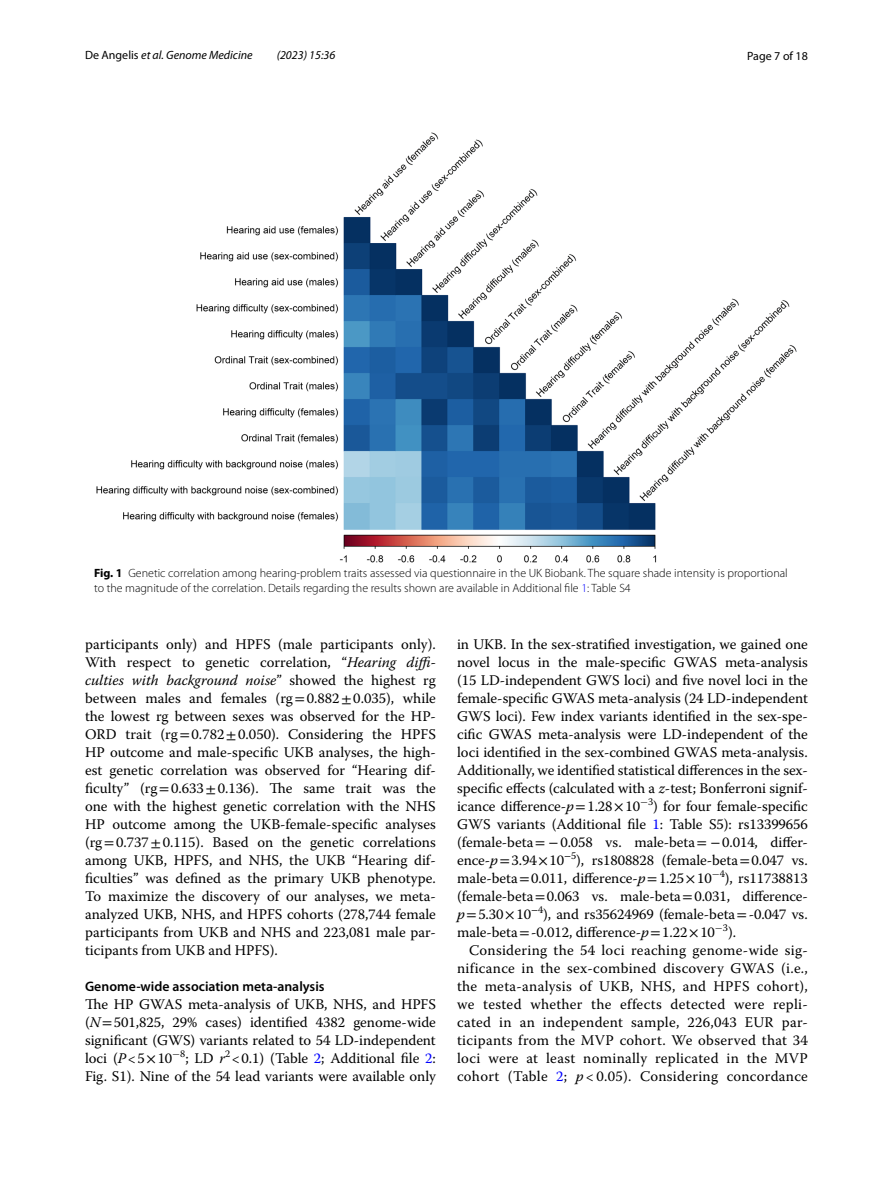
<style>
.page{position:relative;width:893px;height:1187px;background:#fff}
.page>*{position:absolute;margin:0;border:0;box-sizing:border-box;transform-origin:0 0}
.t1{font:14.7px/18px "Warnock Pro";color:#000;text-align:justify}
.t2{font:600 13.8px "Myriad Pro";color:#000}
.t3{font:300 12px/15px "Myriad Pro";color:#000}
.t4{font:italic 12px "Myriad Pro";color:#000}
.t5{font:12px "Myriad Pro";color:#000}
.s1{font-style:normal}
.s2{font-weight:700}
.s3{color:#00f}
.s4{font-style:italic}
.s5{font-family:"STIX"}
</style>
<div class="page">
<img style="left:96px;top:133px;width:701px;height:429px">
<p class="t4" style="left:85px;top:48px;width:169px"><span class="s1">De Angelis</span> et al. Genome Medicine</p>
<p class="t4" style="left:277px;top:48px;width:60px">(2023) 15:36</p>
<p class="t5" style="left:747px;top:48px;width:62px">Page 7 of 18</p>
<p class="t3" style="left:94px;top:566px;width:695px"><span class="s2">Fig. 1</span> Genetic correlation among hearing-problem traits assessed via questionnaire in the UK Biobank. The square shade intensity is proportional to the magnitude of the correlation. Details regarding the results shown are available in Additional file <span class="s3">1</span>: Table S4</p>
<p class="t1" style="left:85px;top:635px;width:352px">participants only) and HPFS (male participants only).<br>With respect to genetic correlation, “<span class="s4">Hearing diffi&shy;culties with background noise</span>” showed the highest rg between males and females (rg<span class="s5">=</span>0.882<span class="s5">±</span>0.035), while the lowest rg between sexes was observed for the HP-ORD trait (rg<span class="s5">=</span>0.782<span class="s5">±</span>0.050). Considering the HPFS HP outcome and male-specific UKB analyses, the high&shy;est genetic correlation was observed for “Hearing dif&shy;ficulty” (rg<span class="s5">=</span>0.633<span class="s5">±</span>0.136). The same trait was the one with the highest genetic correlation with the NHS HP outcome among the UKB-female-specific analyses (rg<span class="s5">=</span>0.737<span class="s5">±</span>0.115). Based on the genetic correlations among UKB, HPFS, and NHS, the UKB “Hearing dif&shy;ficulties” was defined as the primary UKB phenotype.<br>To maximize the discovery of our analyses, we meta&shy;analyzed UKB, NHS, and HPFS cohorts (278,744 female participants from UKB and NHS and 223,081 male par&shy;ticipants from UKB and HPFS).</p>
<p class="t2" style="left:85px;top:977px;width:241px">Genome‑wide association meta‑analysis</p>
<p class="t1" style="left:85px;top:995px;width:352px">The HP GWAS meta-analysis of UKB, NHS, and HPFS (<span class="s4">N</span><span class="s5">=</span>501,825, 29% cases) identified 4382 genome-wide significant (GWS) variants related to 54 LD-independent loci (<span class="s4">P</span>&lt;5<span class="s5">×</span> -10<sup>−</sup><sup>8</sup>; LD <span class="s4">r</span><sup>2</sup> &lt;0.1) (Table <span class="s3">2</span>; Additional file <span class="s3">2</span>:<br>Fig. S1). Nine of the 54 lead variants were available only</p>
<p class="t1" style="left:457px;top:635px;width:352px">in UKB. In the sex-stratified investigation, we gained one novel locus in the male-specific GWAS meta-analysis (15 LD-independent GWS loci) and five novel loci in the female-specific GWAS meta-analysis (24 LD-independent GWS loci). Few index variants identified in the sex-spe&shy;cific GWAS meta-analysis were LD-independent of the loci identified in the sex-combined GWAS meta-analysis.<br>Additionally, we identified statistical differences in the sex&shy;specific effects (calculated with a <span class="s4">z</span>-test; Bonferroni signif&shy;icance difference-<span class="s4">p</span><span class="s5">=</span>1.28<span class="s5">×</span> -10<sup>−</sup><sup>3</sup>) for four female-specific GWS variants (Additional file <span class="s3">1</span>: Table S5): rs13399656 (female-beta<span class="s5">= −</span>0.058 vs. male-beta<span class="s5">= −</span>0.014, differ&shy;ence-<span class="s4">p</span><span class="s5">=</span>3.94<span class="s5">×</span> -10<sup>−</sup><sup>5</sup>), rs1808828 (female-beta<span class="s5">=</span>0.047 vs. male-beta<span class="s5">=</span>0.011, difference-<span class="s4">p</span><span class="s5">=</span>1.25<span class="s5">×</span> -10<sup>−</sup><sup>4</sup>), rs11738813 (female-beta<span class="s5">=</span>0.063 vs. male-beta<span class="s5">=</span>0.031, difference&shy;<span class="s4">p</span><span class="s5">=</span>5.30<span class="s5">×</span> -10<sup>−</sup><sup>4</sup>), and rs35624969 (female-beta<span class="s5">=</span>-0.047 vs. male-beta<span class="s5">=</span>-0.012, difference-<span class="s4">p</span><span class="s5">=</span>1.22<span class="s5">×</span> -10<sup>−</sup><sup>3</sup>).</p>
<p class="t1" style="left:457px;top:941px;width:352px;text-indent:12px">Considering the 54 loci reaching genome-wide sig&shy;nificance in the sex-combined discovery GWAS (i.e., the meta-analysis of UKB, NHS, and HPFS cohort), we tested whether the effects detected were repli&shy;cated in an independent sample, 226,043 EUR par&shy;ticipants from the MVP cohort. We observed that 34 loci were at least nominally replicated in the MVP cohort (Table <span class="s3">2</span>; <span class="s4">p</span> &lt; 0.05). Considering concordance</p>
</div>
